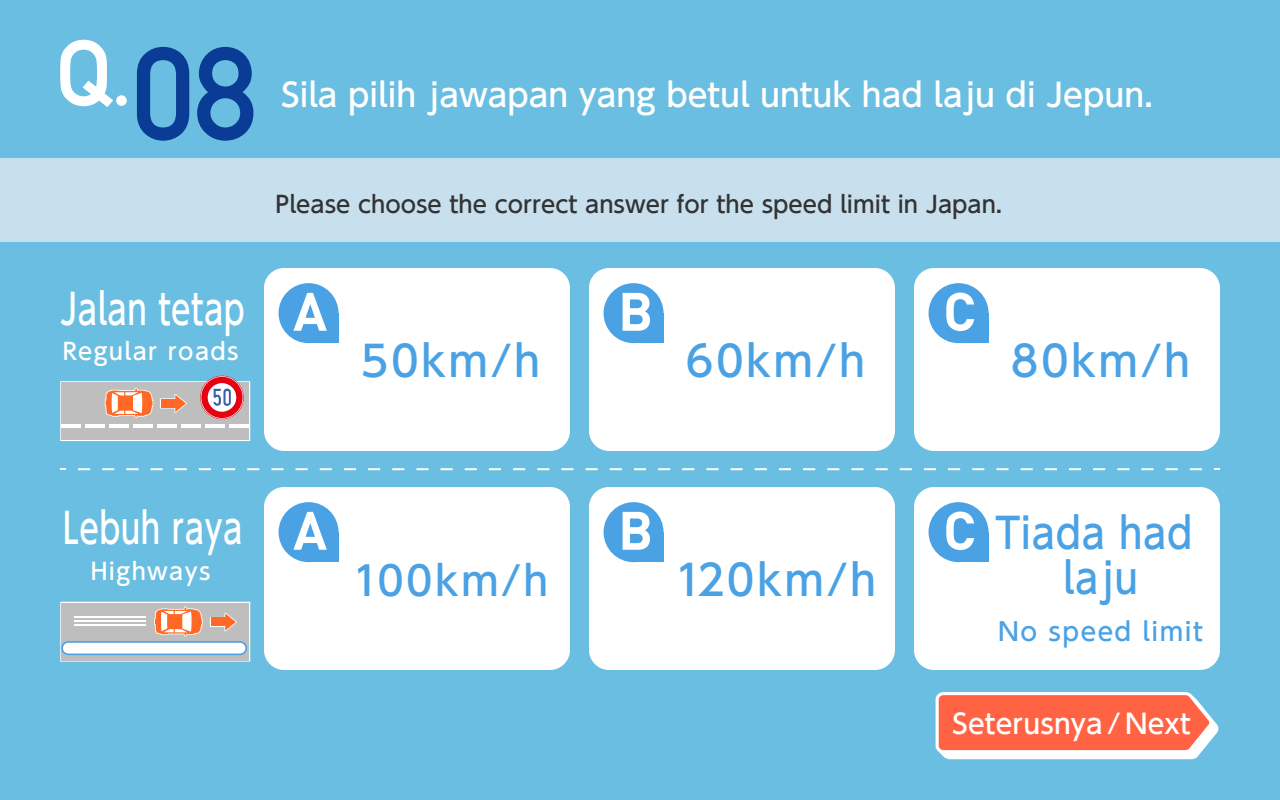
<style>
.page{position:relative;width:1280px;height:800px;background:#69bee1}
.page>*{position:absolute;margin:0;border:0;box-sizing:border-box;transform-origin:0 0}
.t1{font:700 129.6px "DIN Alternate";color:#0a3b95}
.t2{font:700 91.9px "DIN Alternate";color:#fff}
.t3{font:700 53.2px "DIN";color:#fff}
.t4{font:500 42px "UD Shin Go Pr 6 N";letter-spacing:.06em;color:#4aa2e4}
.t5{font:500 42px "UD Shin Go Pr 6 N";letter-spacing:.015em;color:#fff;scale:.75 1}
.t6{font:500 42px/45px "UD Shin Go Pr 6 N";letter-spacing:.02em;color:#4aa2e4;text-align:center;scale:.9 1}
.t7{font:500 40px "UD Shin Go Pr 6 N";letter-spacing:.06em;color:#4aa2e4}
.t8{font:500 32px "UD Shin Go Pr 6 N";color:#fff}
.t9{font:500 27px "UD Shin Go Pr 6 N";letter-spacing:.005em;color:#fff}
.t10{font:500 25px "UD Shin Go Pr 6 N";letter-spacing:.06em;color:#4aa2e4}
.t11{font:500 23px "UD Shin Go Pr 6 N";color:#333}
.t12{font:500 23px "UD Shin Go Pr 6 N";letter-spacing:.06em;color:#fff}
</style>
<div class="page">
<svg style="left:271px;top:468px;width:12px;height:2px"></svg>
<svg style="left:296px;top:468px;width:12px;height:2px"></svg>
<svg style="left:320px;top:468px;width:12px;height:2px"></svg>
<svg style="left:344px;top:468px;width:12px;height:2px"></svg>
<svg style="left:368px;top:468px;width:12px;height:2px"></svg>
<svg style="left:392px;top:468px;width:12px;height:2px"></svg>
<svg style="left:416px;top:468px;width:13px;height:2px"></svg>
<svg style="left:441px;top:468px;width:12px;height:2px"></svg>
<svg style="left:465px;top:468px;width:12px;height:2px"></svg>
<svg style="left:489px;top:468px;width:12px;height:2px"></svg>
<svg style="left:513px;top:468px;width:12px;height:2px"></svg>
<svg style="left:537px;top:468px;width:12px;height:2px"></svg>
<svg style="left:561px;top:468px;width:13px;height:2px"></svg>
<svg style="left:586px;top:468px;width:12px;height:2px"></svg>
<svg style="left:610px;top:468px;width:12px;height:2px"></svg>
<svg style="left:634px;top:468px;width:12px;height:2px"></svg>
<svg style="left:658px;top:468px;width:12px;height:2px"></svg>
<svg style="left:682px;top:468px;width:12px;height:2px"></svg>
<svg style="left:706px;top:468px;width:13px;height:2px"></svg>
<svg style="left:731px;top:468px;width:12px;height:2px"></svg>
<svg style="left:755px;top:468px;width:12px;height:2px"></svg>
<svg style="left:779px;top:468px;width:12px;height:2px"></svg>
<svg style="left:803px;top:468px;width:12px;height:2px"></svg>
<svg style="left:827px;top:468px;width:12px;height:2px"></svg>
<svg style="left:851px;top:468px;width:13px;height:2px"></svg>
<svg style="left:876px;top:468px;width:12px;height:2px"></svg>
<svg style="left:900px;top:468px;width:12px;height:2px"></svg>
<svg style="left:924px;top:468px;width:12px;height:2px"></svg>
<svg style="left:948px;top:468px;width:12px;height:2px"></svg>
<svg style="left:972px;top:468px;width:12px;height:2px"></svg>
<svg style="left:996px;top:468px;width:13px;height:2px"></svg>
<svg style="left:1021px;top:468px;width:12px;height:2px"></svg>
<svg style="left:1045px;top:468px;width:12px;height:2px"></svg>
<svg style="left:1069px;top:468px;width:12px;height:2px"></svg>
<svg style="left:1093px;top:468px;width:12px;height:2px"></svg>
<svg style="left:1117px;top:468px;width:12px;height:2px"></svg>
<svg style="left:1141px;top:468px;width:13px;height:2px"></svg>
<svg style="left:1166px;top:468px;width:12px;height:2px"></svg>
<svg style="left:1190px;top:468px;width:12px;height:2px"></svg>
<svg style="left:1214px;top:468px;width:6px;height:2px"></svg>
<div style="left:264px;top:268px;width:306px;height:183px;background:#fff;border-radius:20px"></div>
<div style="left:589px;top:268px;width:306px;height:183px;background:#fff;border-radius:20px"></div>
<div style="left:914px;top:268px;width:306px;height:183px;background:#fff;border-radius:20px"></div>
<div style="left:264px;top:487px;width:306px;height:183px;background:#fff;border-radius:20px"></div>
<div style="left:589px;top:487px;width:306px;height:183px;background:#fff;border-radius:20px"></div>
<div style="left:914px;top:487px;width:306px;height:183px;background:#fff;border-radius:20px"></div>
<div style="left:0;top:158px;width:1280px;height:84px;background:#c8e0ee"></div>
<div style="left:116px;top:95px;width:11px;height:11px;background:#fff;border-radius:50%"></div>
<svg style="left:60px;top:601px;width:190px;height:61px;background:#cdc8c7"></svg>
<svg style="left:60px;top:377px;width:199px;height:94px"></svg>
<div style="left:279px;top:283px;width:60px;height:60px;background:#4aa2e4;border-radius:50%"></div>
<div style="left:309px;top:313px;width:30px;height:30px;background:#4aa2e4"></div>
<div style="left:604px;top:283px;width:60px;height:60px;background:#4aa2e4;border-radius:50%"></div>
<div style="left:634px;top:313px;width:30px;height:30px;background:#4aa2e4"></div>
<div style="left:929px;top:283px;width:60px;height:60px;background:#4aa2e4;border-radius:50%"></div>
<div style="left:959px;top:313px;width:30px;height:30px;background:#4aa2e4"></div>
<div style="left:279px;top:502px;width:60px;height:60px;background:#4aa2e4;border-radius:50%"></div>
<div style="left:309px;top:532px;width:30px;height:30px;background:#4aa2e4"></div>
<div style="left:604px;top:502px;width:60px;height:60px;background:#4aa2e4;border-radius:50%"></div>
<div style="left:634px;top:532px;width:30px;height:30px;background:#4aa2e4"></div>
<div style="left:929px;top:502px;width:60px;height:60px;background:#4aa2e4;border-radius:50%"></div>
<div style="left:959px;top:532px;width:30px;height:30px;background:#4aa2e4"></div>
<svg style="left:936px;top:692px;width:282px;height:67px;background:#f8866f"></svg>
<h2 class="t2" style="left:56px;top:3px;width:58px">Q</h2>
<h1 class="t1" style="left:132px;top:-4px;width:126px">08</h1>
<h3 class="t8" style="left:281px;top:69px;width:873px">Sila pilih jawapan yang betul untuk had laju di Jepun.</h3>
<p class="t11" style="left:276px;top:185px;width:728px">Please choose the correct answer for the speed limit in Japan.</p>
<h3 class="t5" style="left:61px;top:275px;width:247px">Jalan tetap</h3>
<p class="t12" style="left:63px;top:333px;width:177px">Regular roads</p>
<h3 class="t3" style="left:293px;top:277px;width:35px">A</h3>
<h3 class="t4" style="left:361px;top:327px;width:181px">50km/h</h3>
<h3 class="t3" style="left:618px;top:277px;width:37px">B</h3>
<h3 class="t4" style="left:686px;top:327px;width:181px">60km/h</h3>
<h3 class="t3" style="left:943px;top:277px;width:34px">C</h3>
<h3 class="t4" style="left:1011px;top:327px;width:181px">80km/h</h3>
<h3 class="t5" style="left:63px;top:494px;width:240px">Lebuh raya</h3>
<p class="t12" style="left:91px;top:553px;width:121px">Highways</p>
<h3 class="t3" style="left:293px;top:496px;width:35px">A</h3>
<h3 class="t7" style="left:353px;top:548px;width:197px">100km/h</h3>
<h3 class="t3" style="left:618px;top:496px;width:37px">B</h3>
<h3 class="t4" style="left:675px;top:546px;width:203px">120km/h</h3>
<h3 class="t3" style="left:943px;top:496px;width:34px">C</h3>
<h3 class="t6" style="left:995px;top:510px;width:221px">Tiada had laju</h3>
<p class="t10" style="left:998px;top:611px;width:206px">No speed limit</p>
<p class="t9" style="left:952px;top:702px;width:240px">Seterusnya / Next</p>
</div>
